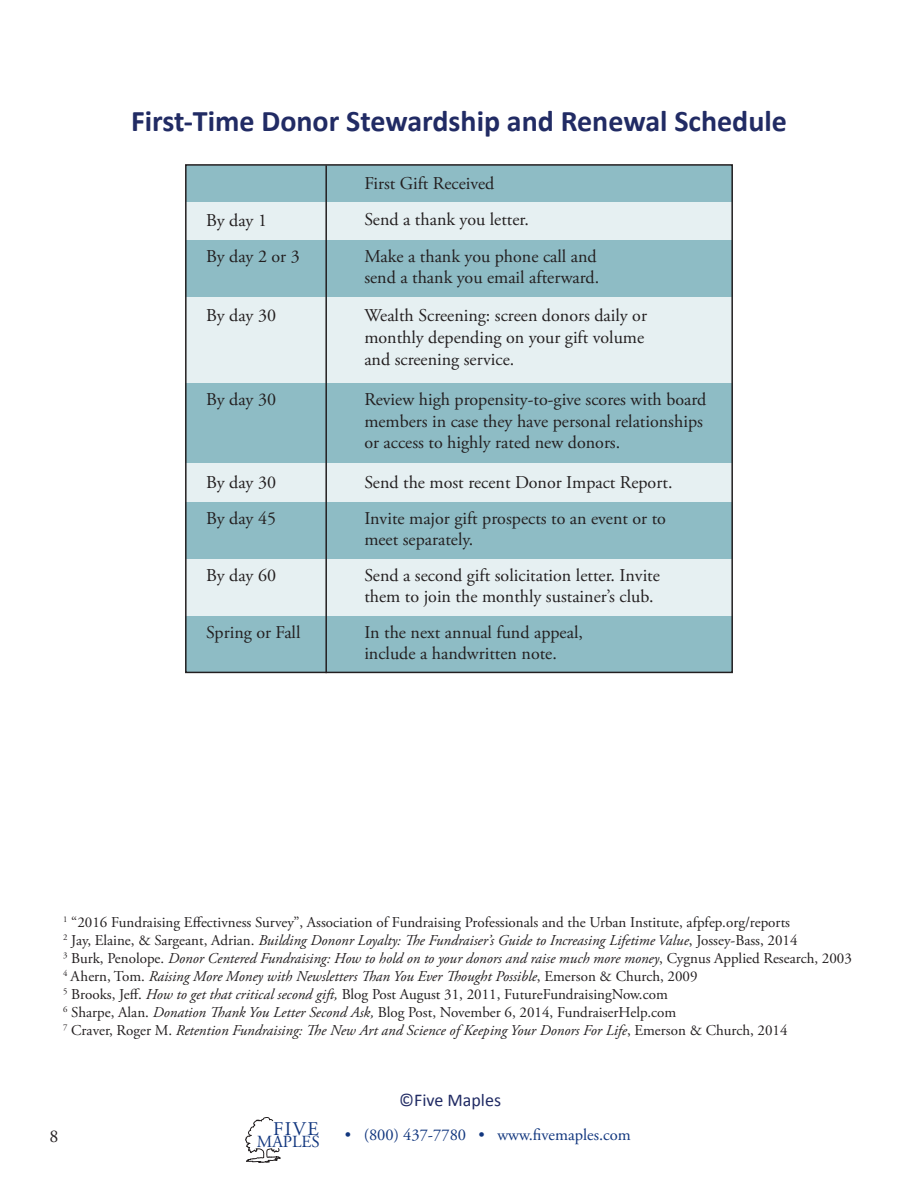
<style>
.page{position:relative;width:918px;height:1188px;background:#fff}
.page>*{position:absolute;margin:0;border:0;box-sizing:border-box;transform-origin:0 0}
.t1{font:700 30px "Calibri";color:#212b64}
.t2{font:19.35px "Adobe Garamond Pro";color:#11367e}
.t3{font:18px/35.4px "Adobe Garamond Pro";color:#231f20}
.t4{font:18px "Calibri";color:#212b64}
.t5{font:16.95px "Adobe Garamond Pro";color:#11367e}
.t6{font:16.5px "Adobe Garamond Pro";color:#11367e}
.t7{font:15px/18px "Adobe Garamond Pro";color:#231f20}
.s1{font-style:italic}
</style>
<div class="page">
<svg style="left:246px;top:1117px;width:34px;height:46px"></svg>
<div style="left:187px;top:165px;width:546px;height:508px;background:#e6f0f2"></div>
<div style="left:187px;top:165px;width:546px;height:37px;background:#8ebcc5"></div>
<div style="left:185px;top:240px;width:548px;height:56px;background:#8ebcc5"></div>
<div style="left:185px;top:383px;width:548px;height:80px;background:#8ebcc5"></div>
<div style="left:185px;top:503px;width:548px;height:56px;background:#8ebcc5"></div>
<div style="left:185px;top:617px;width:548px;height:56px;background:#8ebcc5"></div>
<hr style="left:325px;top:165px;width:2px;height:508px;background:#231f20">
<div style="left:185px;top:164px;width:548px;height:509px;border:2px solid #231f20"></div>
<h1 class="t1" style="left:131px;top:101px;width:657px">First-Time Donor Stewardship and Renewal Schedule</h1>
<p class="t3" style="left:206px;top:202px;width:95px;line-height:36px">By day 1<br>By day 2 or 3</p>
<p class="t3" style="left:206px;top:299px;width:71px">By day 30</p>
<p class="t3" style="left:206px;top:382px;width:71px">By day 30</p>
<p class="t3" style="left:206px;top:466px;width:71px">By day 30<br>By day 45</p>
<p class="t3" style="left:206px;top:558px;width:71px">By day 60</p>
<p class="t3" style="left:206px;top:615px;width:96px">Spring or Fall</p>
<p class="t3" style="left:364px;top:166px;width:234px;line-height:36px">First Gift Received<br>Send a thank you letter.<br>Make a thank you phone call and</p>
<p class="t3" style="left:364px;top:259px;width:284px;line-height:38.2px">send a thank you email afterward.<br>Wealth Screening: screen donors daily or</p>
<p class="t3" style="left:364px;top:327px;width:281px;line-height:21.6px">monthly depending on your gift volume and screening service.</p>
<p class="t3" style="left:364px;top:389px;width:343px;line-height:21.6px">Review high propensity-to-give scores with board members in case they have personal relationships or access to highly rated new donors.</p>
<p class="t3" style="left:364px;top:466px;width:310px">Send the most recent Donor Impact Report.<br>Invite major gift prospects to an event or to</p>
<p class="t3" style="left:364px;top:523px;width:297px">meet separately.<br>Send a second gift solicitation letter. Invite</p>
<p class="t3" style="left:364px;top:580px;width:291px">them to join the monthly sustainer’s club.<br>In the next annual fund appeal,</p>
<p class="t3" style="left:364px;top:637px;width:194px">include a handwritten note.</p>
<p class="t7" style="left:63px;top:913px;width:790px"><sup>1</sup> “2016 Fundraising Effectivness Survey”, Association of Fundraising Professionals and the Urban Institute, afpfep.org/reports<br><sup>2</sup> Jay, Elaine, &amp; Sargeant, Adrian. <span class="s1">Building Dononr Loyalty: The Fundraiser’s Guide to Increasing Lifetime Value</span>, Jossey-Bass, 2014<br><sup>3</sup> Burk, Penolope. <span class="s1">Donor Centered Fundraising: How to hold on to your donors and raise much more money</span>, Cygnus Applied Research, 2003<br><sup>4</sup> Ahern, Tom. <span class="s1">Raising More Money with Newsletters Than You Ever Thought Possible</span>, Emerson &amp; Church, 2009<br><sup>5</sup> Brooks, Jeff. <span class="s1">How to get that critical second gift,</span> Blog Post August 31, 2011, FutureFundraisingNow.com<br><sup>6</sup> Sharpe, Alan. <span class="s1">Donation Thank You Letter Second Ask,</span> Blog Post, November 6, 2014, FundraiserHelp.com<br><sup>7</sup> Craver, Roger M. <span class="s1">Retention Fundraising: The New Art and Science of Keeping Your Donors For Life</span>, Emerson &amp; Church, 2014</p>
<p class="t3" style="left:50px;top:1120px;width:10px">8</p>
<p class="t4" style="left:399px;top:1089px;width:103px">©Five Maples</p>
<p class="t2" style="left:273px;top:1117px;width:47px">FIVE</p>
<p class="t6" style="left:345px;top:1125px;width:287px">• (800) 437-7780 • www.fivemaples.com</p>
<p class="t5" style="left:257px;top:1132px;width:64px">MAPLES</p>
</div>
